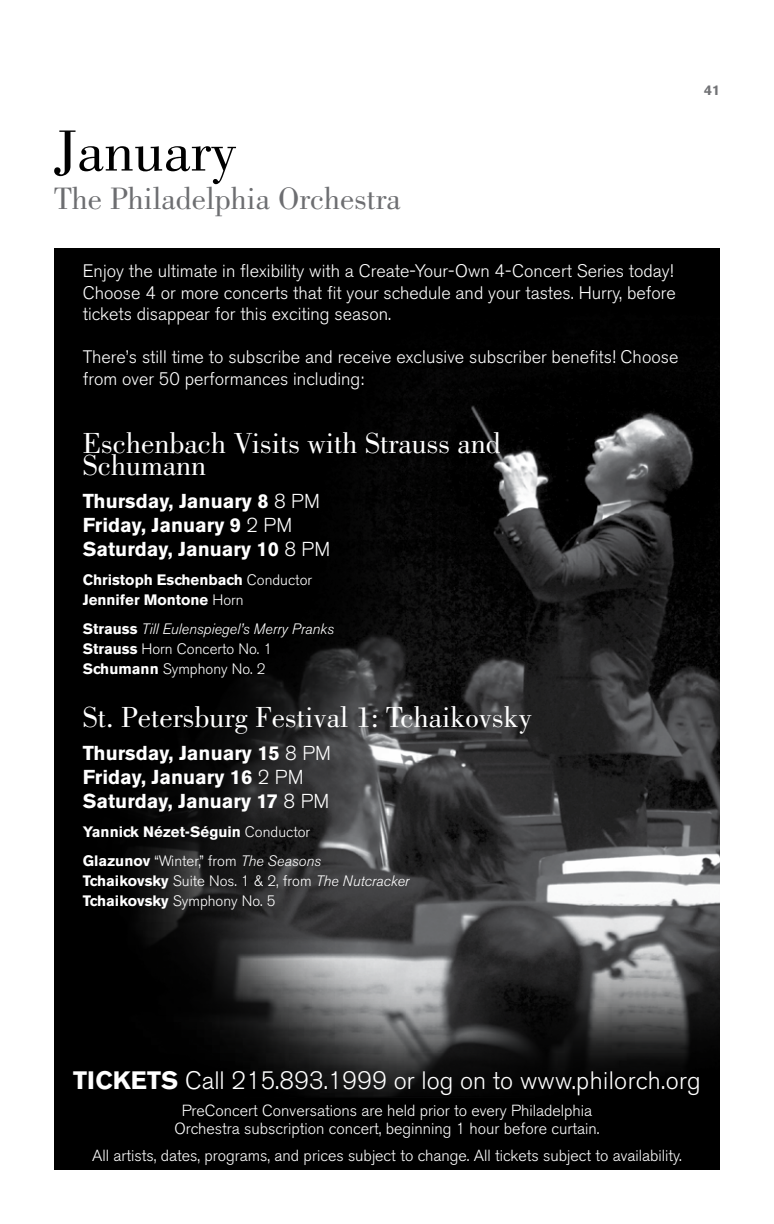
<style>
.page{position:relative;width:774px;height:1224px;background:#fff}
.page>*{position:absolute;margin:0;border:0;box-sizing:border-box;transform-origin:0 0}
.t1{font:60px "Bodoni";color:#000}
.t2{font:32px "Bodoni";color:#6d6e71}
.t3{font:30px/21.6px "Bodoni";color:#fff}
.t4{font:300 25px "Akzidenz Grotesk BE";letter-spacing:.005em;color:#fff}
.t5{font:700 20px/24px "Akzidenz Grotesk BE";color:#fff}
.t6{font:300 18px/21.4px "Akzidenz Grotesk BE";color:#fff}
.t7{font:300 16px/18px "Akzidenz Grotesk BE";color:#fff;text-align:center}
.t8{font:300 15px/20px "Akzidenz Grotesk BE";color:#fff}
.t9{font:700 15px/20px "Akzidenz Grotesk BE";color:#fff}
.t10{font:italic 300 15px "Akzidenz Grotesk BQ";color:#fff}
.t11{font:700 14px "Akzidenz Grotesk BE";color:#717275}
.s1{font-weight:300}
.s2{font-family:"Akzidenz Grotesk BE";font-weight:700;font-style:normal}
.s3{font-weight:700}
.s4{font-family:"Akzidenz Grotesk BQ";font-weight:300;font-style:italic}
.s5{font-family:"Akzidenz Grotesk BQ";font-style:italic}
</style>
<div class="page">
<div style="left:54px;top:249px;width:666px;height:921px;background:#000"></div>
<img style="left:136px;top:366px;width:584px;height:731px">
<h1 class="t1" style="left:54px;top:117px;width:185px">January</h1>
<h2 class="t2" style="left:54px;top:180px;width:348px">The Philadelphia Orchestra</h2>
<p class="t6" style="left:83px;top:261px;width:595px">Enjoy the ultimate in flexibility with a Create-Your-Own 4-Concert Series today!<br>Choose 4 or more concerts that fit your schedule and your tastes. Hurry, before tickets disappear for this exciting season.</p>
<p class="t6" style="left:83px;top:347px;width:597px">There’s still time to subscribe and receive exclusive subscriber benefits! Choose from over 50 performances including:</p>
<h3 class="t3" style="left:83px;top:433px;width:420px">Eschenbach Visits with Strauss and<br>Schumann</h3>
<p class="t5" style="left:83px;top:489px;width:249px">Thursday, January 8 <span class="s1">8 PM<br></span>Friday, January 9 <span class="s1">2 PM<br></span>Saturday, January 10 <span class="s1">8 PM</span></p>
<p class="t9" style="left:83px;top:569px;width:231px">Christoph Eschenbach <span class="s1">Conductor<br></span>Jennifer Montone <span class="s1">Horn</span></p>
<p class="t10" style="left:83px;top:620px;width:253px"><span class="s2">Strauss</span> Till Eulenspiegel’s Merry Pranks</p>
<p class="t8" style="left:83px;top:639px;width:191px"><span class="s3">Strauss</span> Horn Concerto No. 1<br><span class="s3">Schumann</span> Symphony No. 2</p>
<h3 class="t3" style="left:83px;top:706px;width:451px">St. Petersburg Festival 1: Tchaikovsky</h3>
<p class="t5" style="left:83px;top:741px;width:250px">Thursday, January 15 <span class="s1">8 PM<br></span>Friday, January 16 <span class="s1">2 PM<br></span>Saturday, January 17 <span class="s1">8 PM</span></p>
<p class="t9" style="left:83px;top:817px;width:240px;line-height:29px">Yannick Nézet-Séguin <span class="s1">Conductor<br></span>Glazunov <span class="s1">“Winter,” from</span> <span class="s4">The Seasons</span></p>
<p class="t8" style="left:83px;top:871px;width:328px"><span class="s3">Tchaikovsky</span> Suite Nos. 1 &amp; 2, from <span class="s5">The Nutcracker<br></span><span class="s3">Tchaikovsky</span> Symphony No. 5</p>
<p class="t11" style="left:704px;top:82px;width:17px">41</p>
<h3 class="t4" style="left:73px;top:1067px;width:629px"><span class="s3">TICKETS</span> Call 215.893.1999 or log on to www.philorch.org</h3>
<p class="t7" style="left:174px;top:1102px;width:427px">PreConcert Conversations are held prior to every Philadelphia<br>Orchestra subscription concert, beginning 1 hour before curtain.</p>
<p class="t7" style="left:92px;top:1147px;width:591px">All artists, dates, programs, and prices subject to change. All tickets subject to availability.</p>
</div>
